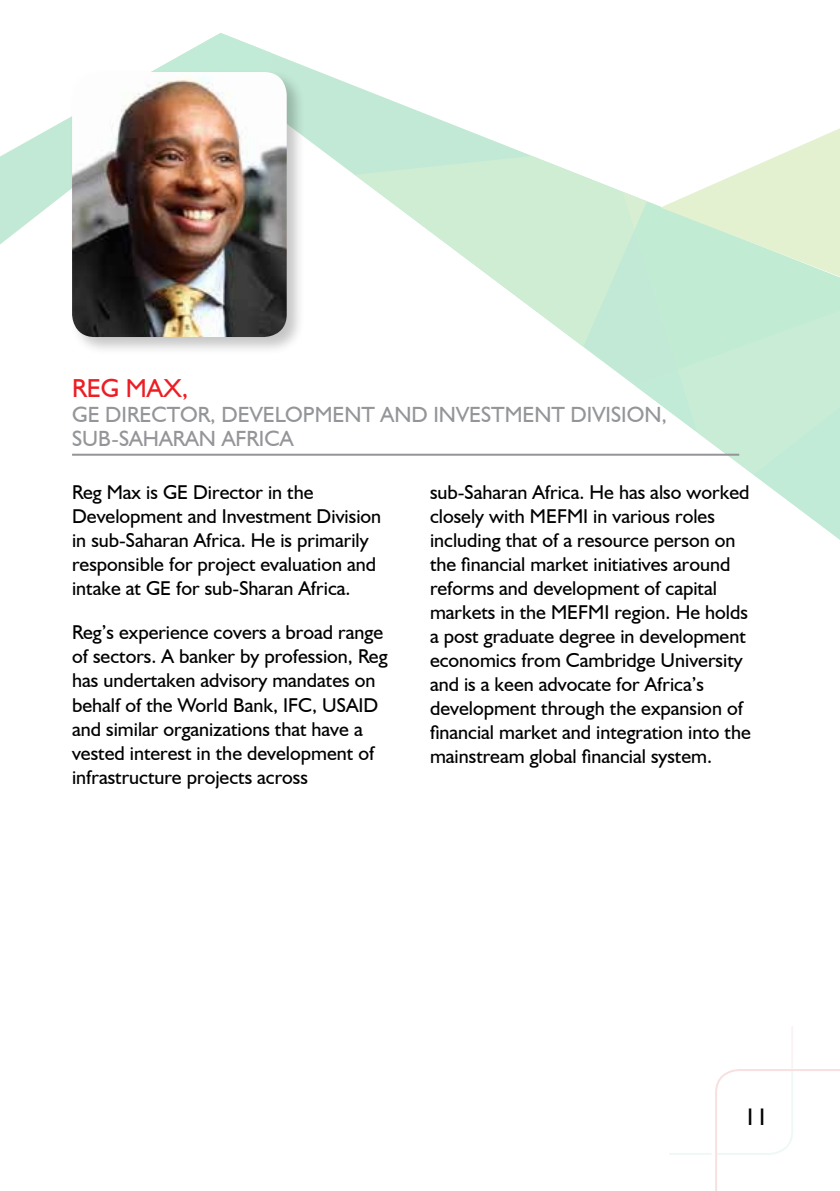
<style>
.page{position:relative;width:840px;height:1191px;background:#fff}
.page>*{position:absolute;margin:0;border:0;box-sizing:border-box;transform-origin:0 0}
.t1{font:26px "Humanist 521 BT";color:#ed1d24}
.t2{font:24px "Humanist 521 BT";color:#000}
.t3{font:22px "Humanist 521 BT";color:#939598}
.t4{font:20px/24px "Humanist 521 BT";color:#000}
</style>
<div class="page">
<svg style="left:0;top:53px;width:622px;height:401px"></svg>
<svg style="left:148px;top:33px;width:124px;height:36px"></svg>
<svg style="left:354px;top:156px;width:268px;height:191px;fill:#cfedd3"></svg>
<svg style="left:622px;top:129px;width:217px;height:410px"></svg>
<svg style="left:669px;top:1026px;width:170px;height:165px"></svg>
<hr style="left:72px;top:454px;width:666px;height:2px;background:#939598">
<div style="left:69px;top:69px;width:236px;height:287px;background:#000;opacity:.23"></div>
<img style="left:72px;top:72px;width:214px;height:265px">
<h1 class="t1" style="left:72px;top:372px;width:118px">reg max,</h1>
<p class="t3" style="left:72px;top:400px;width:83px">GE Directo</p>
<p class="t3" style="left:198px;top:400px;width:79px">r, Develop</p>
<p class="t3" style="left:314px;top:400px;width:33px">ment</p>
<p class="t3" style="left:380px;top:400px;width:157px">and Investment</p>
<p class="t3" style="left:570px;top:400px;width:47px">Division</p>
<p class="t3" style="left:661px;top:400px;width:7px">,</p>
<p class="t3" style="left:72px;top:424px;width:73px">Sub-Sahara</p>
<p class="t3" style="left:199px;top:424px;width:49px">n Africa</p>
<p class="t4" style="left:72px;top:480px;width:310px">Reg Max is GE Director in the Development and Investment Division in sub-Saharan Africa. He is primarily responsible for project evaluation and intake at GE for sub-Sharan Africa.</p>
<p class="t4" style="left:72px;top:620px;width:317px">Reg’s experience covers a broad range of sectors. A banker by profession, Reg has undertaken advisory mandates on behalf of the World Bank, IFC, USAID and similar organizations that have a vested interest in the development of infrastructure projects across</p>
<p class="t4" style="left:430px;top:479px;width:322px">sub-Saharan Africa. He has also worked closely with MEFMI in various roles including that of a resource person on the financial market initiatives around reforms and development of capital markets in the MEFMI region. He holds a post graduate degree in development economics from Cambridge University and is a keen advocate for Africa’s development through the expansion of financial market and integration into the mainstream global financial system.</p>
<p class="t2" style="left:743px;top:1102px;width:26px">11</p>
</div>
